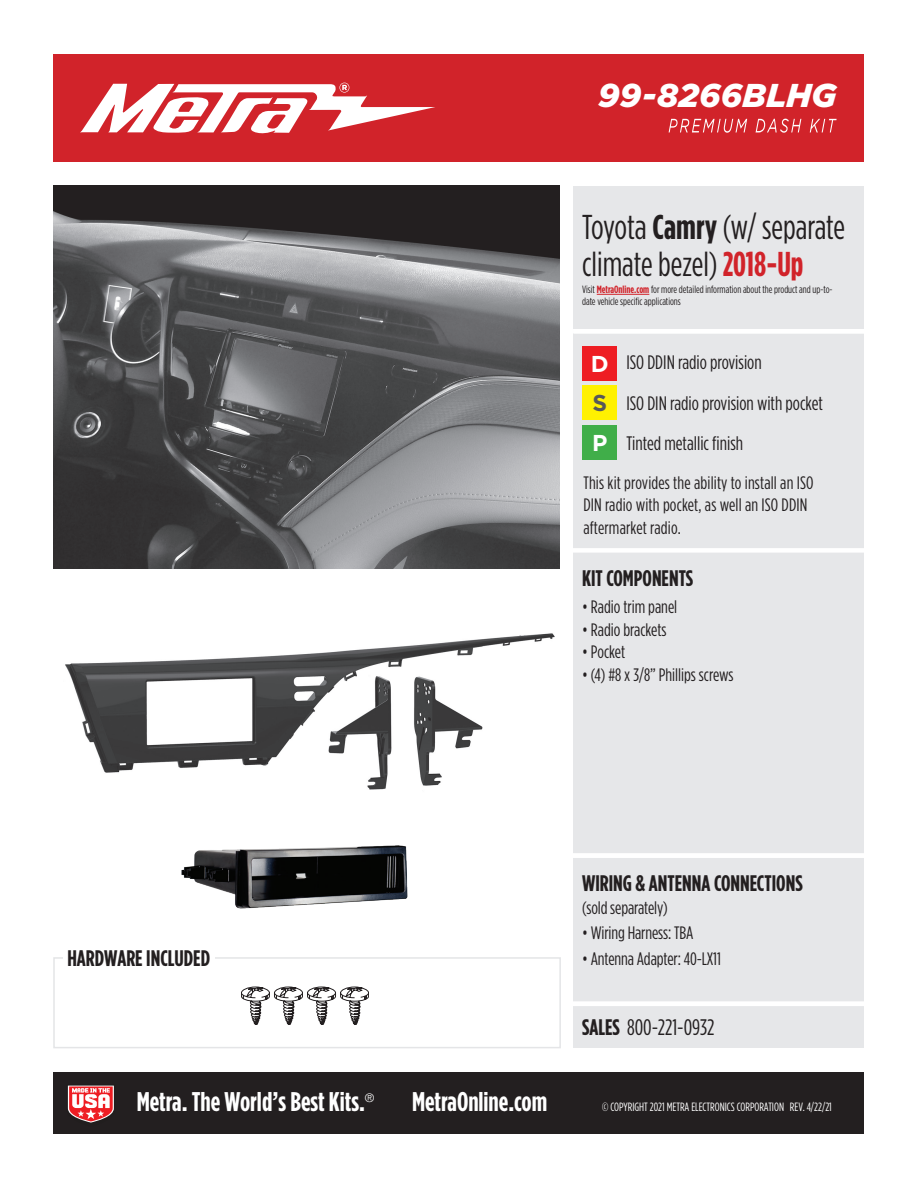
<style>
.page{position:relative;width:918px;height:1188px;background:#fff}
.page>*{position:absolute;margin:0;border:0;box-sizing:border-box;transform-origin:0 0}
.t1{font:34.5px/37.5px "Gotham Condensed";color:#231f20}
.t2{font:italic 900 33px "Gotham";color:#fff}
.t3{font:700 27px "Gotham Condensed";color:#fff}
.t4{font:700 22.95px "Gotham";color:#fff}
.t5{font:700 22.95px "Gotham";color:#57585a}
.t6{font:700 22.5px "Gotham Condensed";color:#231f20}
.t7{font:22.5px "Gotham Condensed";color:#231f20}
.t8{font:19.5px/40.5px "Gotham Condensed";color:#231f20}
.t9{font:18px/22.5px "Gotham Condensed";color:#231f20}
.t10{font:12px "Gotham Condensed";color:#fff}
.t11{font:300 12px "Helvetica Neue";color:#fff}
.t12{font:10.5px/12px "Gotham Condensed";color:#231f20}
.s1{font-weight:700}
.s2{font-weight:700;color:#d1232a}
</style>
<div class="page">
<div style="left:53px;top:1072px;width:810px;height:62px;background:#231f20"></div>
<img style="left:53px;top:186px;width:506px;height:382px">
<div style="left:53px;top:54px;width:810px;height:108px;background:#d1232a"></div>
<svg style="left:80px;top:83px;width:355px;height:51px"></svg>
<svg style="left:669px;top:119px;width:168px;height:14px"></svg>
<div style="left:573px;top:186px;width:290px;height:862px;background:#e6e7e9"></div>
<hr style="left:573px;top:329px;width:295px;height:4px;background:#fff">
<div style="left:583px;top:346px;width:34px;height:35px;background:#ee1d23"></div>
<div style="left:583px;top:386px;width:34px;height:34px;background:#fff101"></div>
<div style="left:583px;top:426px;width:34px;height:34px;background:#40ae49"></div>
<div style="left:572px;top:548px;width:294px;height:5px;background:#fff"></div>
<svg style="left:67px;top:1085px;width:47px;height:38px;background:#d47679"></svg>
<div style="left:53px;top:957px;width:508px;height:91px;border:2px solid #e4e5e7"></div>
<div style="left:572px;top:853px;width:295px;height:5px;background:#fff"></div>
<hr style="left:572px;top:1002px;width:295px;height:4px;background:#fff">
<svg style="left:241px;top:987px;width:128px;height:38px"></svg>
<img style="left:65px;top:633px;width:490px;height:157px">
<img style="left:181px;top:845px;width:227px;height:64px">
<div style="left:63px;top:947px;width:151px;height:24px;background:#fff"></div>
<hr style="left:597px;top:294px;width:52px;height:1px;background:#d1232a">
<h2 class="t2" style="left:598px;top:77px;width:240px">99-8266BLHG</h2>
<h1 class="t1" style="left:582px;top:208px;width:265px">Toyota <span class="s1">Camry</span> (w/ separate climate bezel) <span class="s2">2018-Up</span></h1>
<p class="t12" style="left:582px;top:283px;width:252px">Visit <span class="s2">MetraOnline.com</span> for more detailed information about the product and up-to&shy;date vehicle specific applications</p>
<p class="t8" style="left:626px;top:342px;width:198px">ISO DDIN radio provision<br>ISO DIN radio provision with pocket<br>Tinted metallic finish</p>
<p class="t4" style="left:591px;top:350px;width:19px">D</p>
<p class="t5" style="left:593px;top:390px;width:16px">S</p>
<p class="t4" style="left:592px;top:430px;width:17px">P</p>
<p class="t9" style="left:583px;top:471px;width:232px">This kit provides the ability to install an ISO<br>DIN radio with pocket, as well an ISO DDIN aftermarket radio.</p>
<p class="t6" style="left:582px;top:565px;width:113px">KIT COMPONENTS</p>
<p class="t9" style="left:582px;top:595px;width:97px">• Radio trim panel</p>
<p class="t9" style="left:582px;top:618px;width:86px">• Radio brackets</p>
<p class="t9" style="left:582px;top:640px;width:45px">• Pocket</p>
<p class="t9" style="left:582px;top:663px;width:153px">• (4) #8 x 3/8” Phillips screws</p>
<p class="t6" style="left:582px;top:871px;width:222px">WIRING &amp; ANTENNA CONNECTIONS</p>
<p class="t9" style="left:582px;top:896px;width:87px">(sold separately)</p>
<p class="t9" style="left:582px;top:921px;width:113px">• Wiring Harness: TBA</p>
<p class="t6" style="left:67px;top:945px;width:144px">HARDWARE INCLUDED</p>
<p class="t9" style="left:582px;top:947px;width:140px">• Antenna Adapter: 40-LX11</p>
<p class="t7" style="left:582px;top:1015px;width:134px"><span class="s1">SALES</span> 800-221-0932</p>
<h3 class="t3" style="left:137px;top:1087px;width:230px">Metra. The World’s Best Kits.</h3>
<p class="t11" style="left:365px;top:1091px;width:11px">®</p>
<h3 class="t3" style="left:412px;top:1087px;width:137px">MetraOnline.com</h3>
<p class="t10" style="left:602px;top:1100px;width:231px">© COPYRIGHT 2021 METRA ELECTRONICS CORPORATION REV. 4/22/21</p>
</div>
